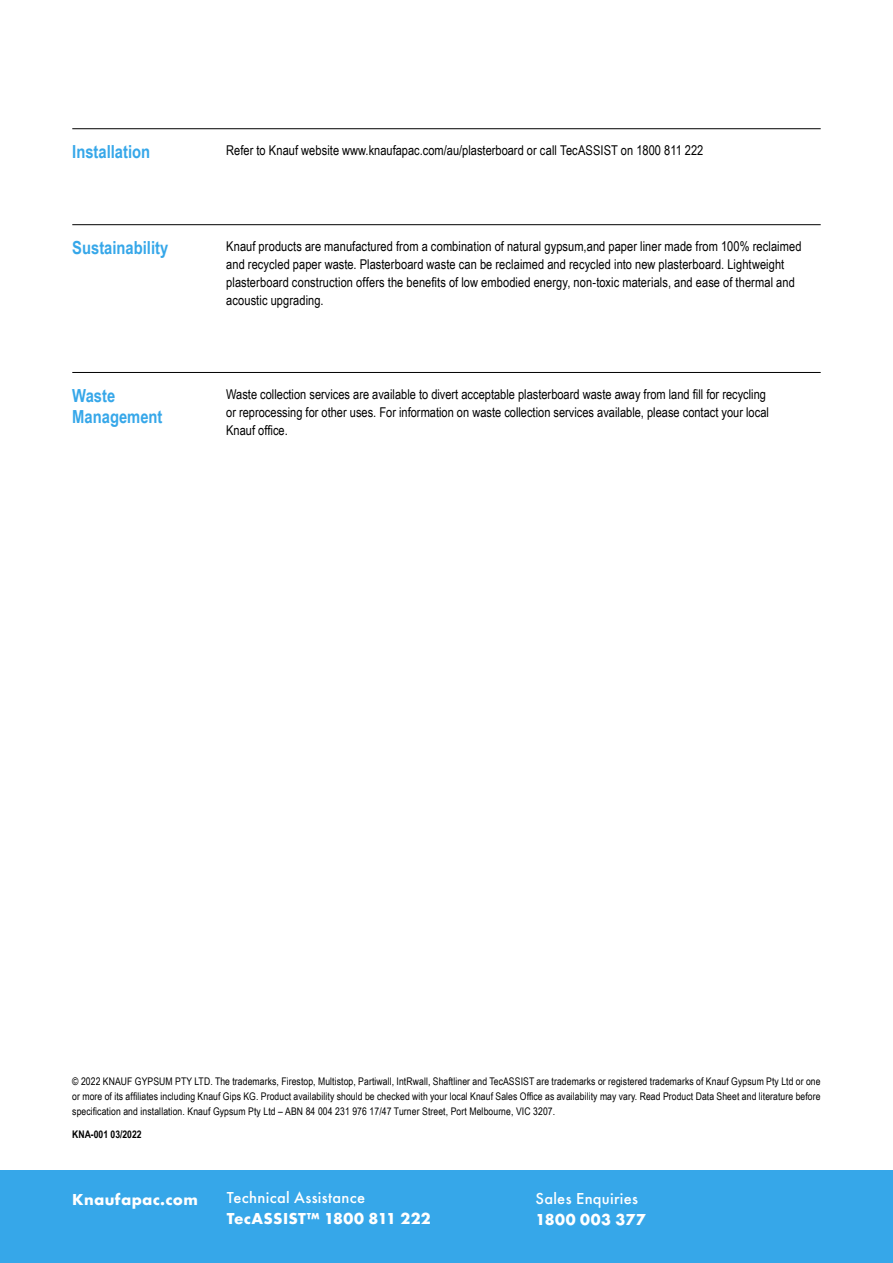
<style>
.page{position:relative;width:893px;height:1263px;background:#fff}
.page>*{position:absolute;margin:0;border:0;box-sizing:border-box;transform-origin:0 0}
.SUB_HEAD_-_Bold__gre{font:700 18px/21px "Arial Narrow";color:#36a7e9}
.Section_header{font:700 18px "Arial Narrow";color:#36a7e9}
.Address{font:700 16.5px/21px "Futura";letter-spacing:.02em;color:#fff}
.Address-2{font:500 16.5px/21px "Futura";letter-spacing:.015em;color:#fff}
._2_column_style{font:13.5px/18px "Arial Narrow";letter-spacing:.005em;color:#000}
.Instructional_Steps{font:10.5px/15px "Arial Narrow";letter-spacing:.01em;color:#000;text-align:justify}
.DISCLAIMER_TEXT_-_6p{font:700 10.5px "Arial Narrow";color:#000}
.s1{font-weight:500}
.s2{font-weight:700}
</style>
<div class="page">
<hr style="left:72px;top:128px;width:749px;height:1px;background:#000">
<hr style="left:72px;top:224px;width:749px;height:1px;background:#000">
<hr style="left:72px;top:372px;width:749px;height:1px;background:#000">
<div style="left:0;top:1170px;width:893px;height:93px;background:#36a7e9"></div>
<p class="Section_header" style="left:72px;top:138px;width:79px">Installation</p>
<p class="_2_column_style" style="left:226px;top:141px;width:479px">Refer to Knauf website www.knaufapac.com/au/plasterboard or call TecASSIST on 1800 811 222</p>
<p class="SUB_HEAD_-_Bold__gre" style="left:72px;top:237px;width:97px">Sustainability</p>
<p class="_2_column_style" style="left:226px;top:237px;width:577px">Knauf products are manufactured from a combination of natural gypsum,and paper liner made from 100% reclaimed and recycled paper waste. Plasterboard waste can be reclaimed and recycled into new plasterboard. Lightweight plasterboard construction offers the benefits of low embodied energy, non-toxic materials, and ease of thermal and acoustic upgrading.</p>
<p class="SUB_HEAD_-_Bold__gre" style="left:72px;top:384px;width:92px">Waste<br>Management</p>
<p class="_2_column_style" style="left:226px;top:385px;width:544px">Waste collection services are available to divert acceptable plasterboard waste away from land fill for recycling or reprocessing for other uses. For information on waste collection services available, please contact your local<br>Knauf office.</p>
<p class="Instructional_Steps" style="left:72px;top:1073px;width:750px">© 2022 KNAUF GYPSUM PTY LTD. The trademarks, Firestop, Multistop, Partiwall, IntRwall, Shaftliner and TecASSIST are trademarks or registered trademarks of Knauf Gypsum Pty Ltd or one or more of its affiliates including Knauf Gips KG. Product availability should be checked with your local Knauf Sales Office as availability may vary. Read Product Data Sheet and literature before specification and installation. Knauf Gypsum Pty Ltd – ABN 84 004 231 976 17/47 Turner Street, Port Melbourne, VIC 3207.</p>
<p class="DISCLAIMER_TEXT_-_6p" style="left:72px;top:1127px;width:71px">KNA-001 03/2022</p>
<p class="Address" style="left:72px;top:1188px;width:127px">Knaufapac.com</p>
<p class="Address" style="left:227px;top:1186px;width:205px"><span class="s1">Technical Assistance<br></span>TecASSIST™ 1800 811 222</p>
<p class="Address-2" style="left:535px;top:1188px;width:112px">Sales Enquiries<br><span class="s2">1800 003 377</span></p>
</div>
